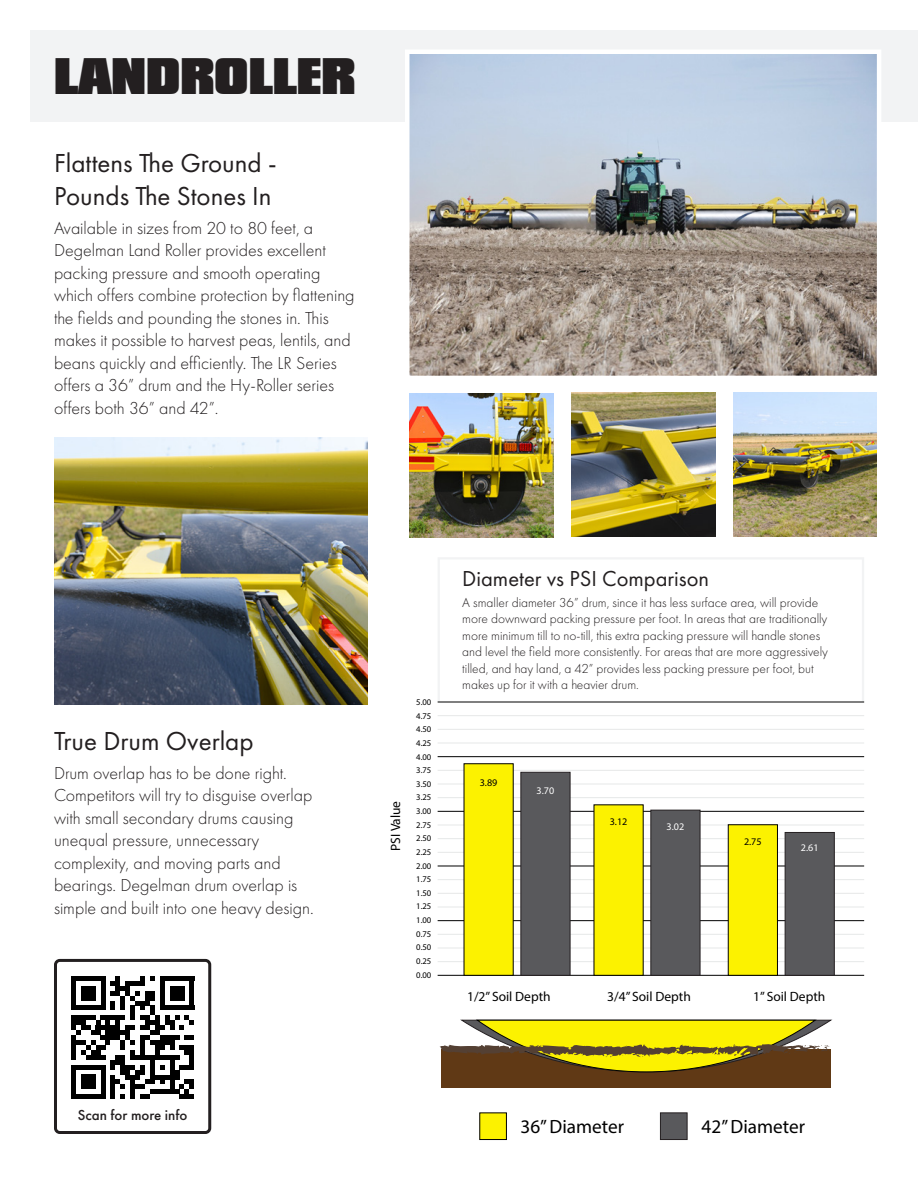
<style>
.page{position:relative;width:918px;height:1188px;background:#fff}
.page>*{position:absolute;margin:0;border:0;box-sizing:border-box;transform-origin:0 0}
.t1{font:900 45px "Compacta SBOP";color:#231f20}
._18pt_Paragraph_Headlines{font:27px/32.4px "Futura PT";color:#231f20}
._18pt_Paragraph_Headlines-2{font:22.5px "Futura PT";color:#231f20}
.t2{font:19.2px "Myriad Pro";color:#000}
.Main_Paragraphs{font:300 18px/22.5px "Futura PT";color:#231f20}
.Main_Paragraphs_Extra_Space{font:500 15px "Futura PT";color:#231f20}
.Space_Saving_Sub_Paragraphs{font:300 13.5px/16.5px "Futura PT";color:#231f20}
.t3{font:13.5px "Myriad Pro";color:#000}
.t4{font:10.2px "Myriad Pro";color:#000}
.t5{font:10.2px "Myriad Pro";color:#fff}
.t6{font:8.7px/13.6px "Myriad Pro";color:#000;text-align:justify}
</style>
<div class="page">
<svg style="left:437px;top:558px;width:428px;height:145px"></svg>
<div style="left:30px;top:30px;width:888px;height:92px;background:#f2f3f4"></div>
<svg style="left:405px;top:50px;width:476px;height:326px;background:#abacae"></svg>
<img style="left:410px;top:393px;width:143px;height:144px">
<img style="left:54px;top:437px;width:313px;height:267px">
<img style="left:733px;top:393px;width:144px;height:144px">
<img style="left:571px;top:393px;width:144px;height:144px">
<svg style="left:71px;top:976px;width:124px;height:123px"></svg>
<div style="left:71px;top:1094px;width:34px;height:5px;background:#000"></div>
<div style="left:81px;top:1075px;width:15px;height:14px;background:#000"></div>
<div style="left:54px;top:959px;width:157px;height:175px;border:3px solid #231f20;border-radius:4px"></div>
<div style="left:479px;top:1112px;width:28px;height:28px;background:#fcf200;border:1px solid #000"></div>
<div style="left:660px;top:1112px;width:28px;height:28px;background:#59595c;border:1px solid #241f21"></div>
<div style="left:441px;top:1049px;width:389px;height:39px;background:#603915"></div>
<hr style="left:438px;top:975px;width:426px;height:1px;background:#000">
<hr style="left:438px;top:961px;width:426px;height:1px;background:#e6e8e8">
<hr style="left:438px;top:948px;width:426px;height:1px;background:#e6e8e8">
<hr style="left:438px;top:934px;width:426px;height:1px;background:#e6e8e8">
<hr style="left:438px;top:907px;width:426px;height:1px;background:#e6e8e8">
<hr style="left:438px;top:893px;width:426px;height:1px;background:#e6e8e8">
<hr style="left:438px;top:879px;width:426px;height:1px;background:#e6e8e8">
<hr style="left:438px;top:852px;width:426px;height:1px;background:#e6e8e8">
<hr style="left:438px;top:838px;width:426px;height:1px;background:#e6e8e8">
<hr style="left:438px;top:825px;width:426px;height:1px;background:#e6e8e8">
<hr style="left:438px;top:797px;width:426px;height:1px;background:#e6e8e8">
<hr style="left:438px;top:784px;width:426px;height:1px;background:#e6e8e8">
<hr style="left:438px;top:770px;width:426px;height:1px;background:#e6e8e8">
<hr style="left:438px;top:743px;width:426px;height:1px;background:#e6e8e8">
<hr style="left:438px;top:729px;width:426px;height:1px;background:#e6e8e8">
<hr style="left:438px;top:715px;width:426px;height:1px;background:#e6e8e8">
<hr style="left:438px;top:920px;width:426px;height:1px;background:#000">
<hr style="left:438px;top:866px;width:426px;height:1px;background:#000">
<hr style="left:438px;top:811px;width:426px;height:1px;background:#000">
<hr style="left:438px;top:756px;width:426px;height:1px;background:#000">
<hr style="left:438px;top:702px;width:426px;height:1px;background:#000">
<div style="left:464px;top:763px;width:49px;height:213px;background:#fcf200"></div>
<div style="left:521px;top:772px;width:49px;height:204px;background:#59595c;border:1px solid #241f21"></div>
<div style="left:594px;top:805px;width:49px;height:171px;background:#fcf200"></div>
<div style="left:651px;top:810px;width:49px;height:166px;background:#59595c;border:1px solid #241f21"></div>
<div style="left:728px;top:824px;width:50px;height:152px;background:#fcf200;border:1px solid #000"></div>
<div style="left:785px;top:832px;width:50px;height:144px;background:#59595c;border:1px solid #241f21"></div>
<svg style="left:440px;top:1020px;width:391px;height:52px"></svg>
<p class="t1" style="left:54px;top:47px;width:303px">LANDROLLER</p>
<p class="_18pt_Paragraph_Headlines" style="left:54px;top:147px;width:224px">Flattens The Ground -<br>Pounds The Stones In</p>
<p class="Main_Paragraphs" style="left:54px;top:217px;width:302px">Available in sizes from 20 to 80 feet, a Degelman Land Roller provides excellent packing pressure and smooth operating which offers combine protection by flattening the fields and pounding the stones in. This makes it possible to harvest peas, lentils, and beans quickly and efficiently. The LR Series offers a 36” drum and the Hy-Roller series offers both 36” and 42”.</p>
<p class="_18pt_Paragraph_Headlines" style="left:54px;top:724px;width:201px">True Drum Overlap</p>
<p class="Main_Paragraphs" style="left:54px;top:761px;width:261px">Drum overlap has to be done right.<br>Competitors will try to disguise overlap with small secondary drums causing unequal pressure, unnecessary complexity, and moving parts and bearings. Degelman drum overlap is simple and built into one heavy design.</p>
<p class="Main_Paragraphs_Extra_Space" style="left:78px;top:1106px;width:111px">Scan for more info</p>
<p class="t3" style="left:387px;top:851px;width:52px;rotate:-90deg">PSI Value</p>
<p class="t6" style="left:416px;top:695px;width:17px">5.00</p>
<p class="t6" style="left:416px;top:709px;width:17px">4.75<br>4.50<br>4.25<br>4.00<br>3.75<br>3.50<br>3.25<br>3.00<br>2.75<br>2.50<br>2.25<br>2.00<br>1.75<br>1.50<br>1.25<br>1.00<br>0.75<br>0.50<br>0.25<br>0.00</p>
<p class="_18pt_Paragraph_Headlines-2" style="left:462px;top:565px;width:248px">Diameter vs PSI Comparison</p>
<p class="Space_Saving_Sub_Paragraphs" style="left:462px;top:594px;width:367px">A smaller diameter 36” drum, since it has less surface area, will provide more downward packing pressure per foot. In areas that are traditionally more minimum till to no-till, this extra packing pressure will handle stones and level the field more consistently. For areas that are more aggressively tilled, and hay land, a 42” provides less packing pressure per foot, but makes up for it with a heavier drum.</p>
<p class="t4" style="left:480px;top:776px;width:19px">3.89</p>
<p class="t5" style="left:537px;top:785px;width:19px">3.70</p>
<p class="t4" style="left:610px;top:815px;width:19px">3.12</p>
<p class="t5" style="left:667px;top:820px;width:19px">3.02</p>
<p class="t4" style="left:744px;top:835px;width:19px">2.75</p>
<p class="t5" style="left:801px;top:841px;width:19px">2.61</p>
<p class="t3" style="left:467px;top:988px;width:85px">1/2” Soil Depth</p>
<p class="t3" style="left:607px;top:988px;width:85px">3/4” Soil Depth</p>
<p class="t3" style="left:753px;top:988px;width:74px">1” Soil Depth</p>
<p class="t2" style="left:521px;top:1114px;width:105px">36” Diameter</p>
<p class="t2" style="left:702px;top:1114px;width:105px">42” Diameter</p>
</div>
